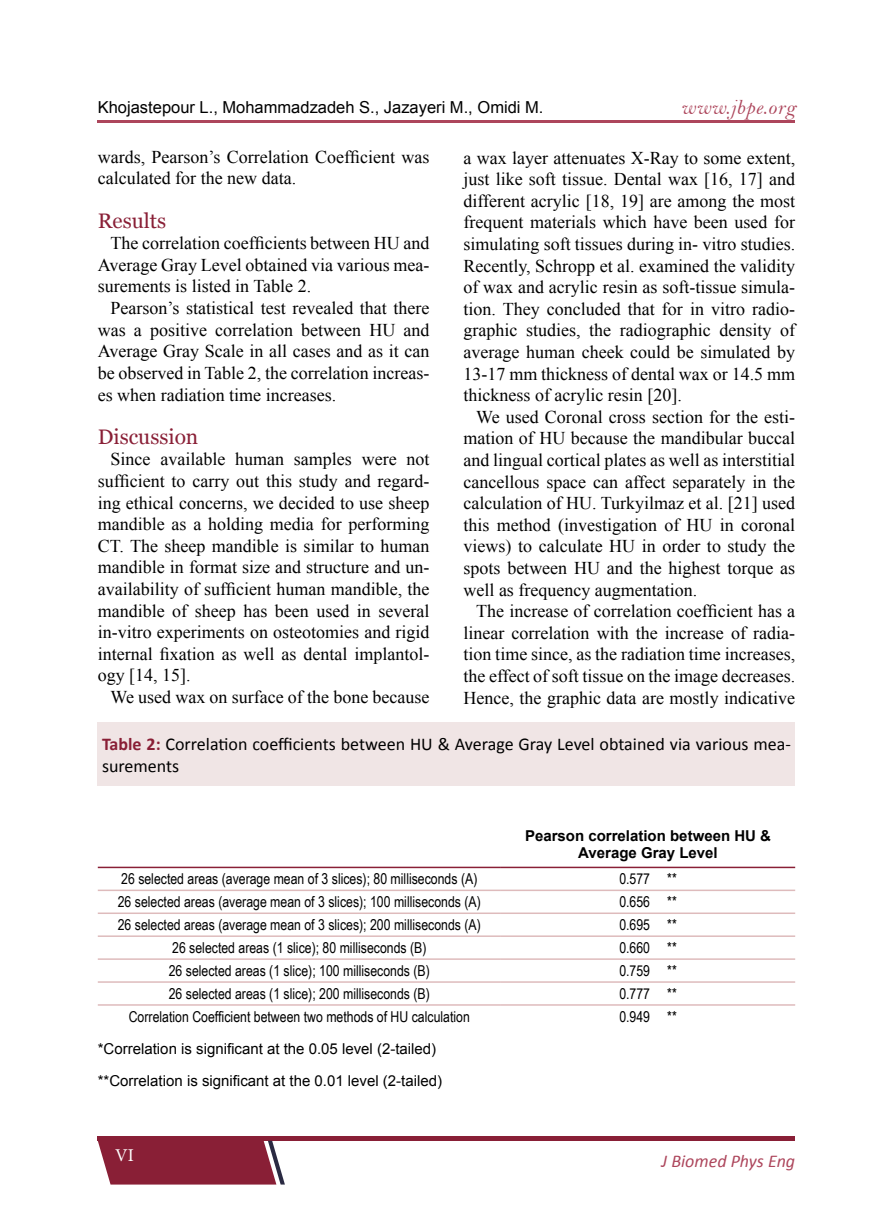
<style>
.page{position:relative;width:893px;height:1212px;background:#fff}
.page>*{position:absolute;margin:0;border:0;box-sizing:border-box;transform-origin:0 0}
.t1{font:21px "Georgia";color:#891f36}
.t2{font:21px "Bell MT Italic";letter-spacing:.03em;color:#ad465c}
.t3{font:18px/21.6px "Times New Roman";color:#000;text-align:justify}
.t4{font:18px/21.6px "Calibri";color:#000}
.t5{font:italic 18px "Calibri";color:#ad465c}
.t6{font:18px "Minion Pro";color:#fff}
.t7{font:16.5px "Arial";color:#000}
.t8{font:15px "Arial Narrow";color:#000}
.t9{font:15px/32.2px "Arial";color:#000}
.t10{font:700 15px/17.2px "Arial";color:#000;text-align:center}
.s1{font-weight:700;color:#891f36}
</style>
<div class="page">
<div style="left:98px;top:1136px;width:697px;height:5px;background:#891f36"></div>
<svg style="left:98px;top:1141px;width:187px;height:43px;background:#913348"></svg>
<hr style="left:98px;top:120px;width:697px;height:2px;background:#ad465c">
<hr style="left:98px;top:889px;width:403px;height:2px;background:#debbbc">
<hr style="left:501px;top:889px;width:294px;height:2px;background:#debbbc">
<hr style="left:98px;top:912px;width:403px;height:2px;background:#debbbc">
<hr style="left:501px;top:912px;width:294px;height:2px;background:#debbbc">
<hr style="left:98px;top:935px;width:403px;height:2px;background:#debbbc">
<hr style="left:501px;top:935px;width:294px;height:2px;background:#debbbc">
<hr style="left:98px;top:958px;width:403px;height:2px;background:#debbbc">
<hr style="left:501px;top:958px;width:294px;height:2px;background:#debbbc">
<hr style="left:98px;top:981px;width:403px;height:2px;background:#debbbc">
<hr style="left:501px;top:981px;width:294px;height:2px;background:#debbbc">
<hr style="left:98px;top:1004px;width:403px;height:2px;background:#debbbc">
<hr style="left:501px;top:1004px;width:294px;height:2px;background:#debbbc">
<hr style="left:98px;top:867px;width:403px;height:1px;background:#891f36">
<hr style="left:501px;top:867px;width:294px;height:1px;background:#891f36">
<div style="left:98px;top:722px;width:697px;height:64px;background:#f0e5e5"></div>
<p class="t7" style="left:98px;top:97px;width:447px">Khojastepour L., Mohammadzadeh S., Jazayeri M., Omidi M.</p>
<p class="t2" style="left:681px;top:94px;width:116px">www.jbpe.org</p>
<p class="t3" style="left:98px;top:146px;width:333px">wards, Pearson’s Correlation Coefficient was calculated for the new data.</p>
<p class="t1" style="left:98px;top:208px;width:70px">Results</p>
<p class="t3" style="left:98px;top:232px;width:333px;text-indent:13px">The correlation coefficients between HU and Average Gray Level obtained via various mea&shy;surements is listed in Table 2.</p>
<p class="t3" style="left:98px;top:297px;width:333px;text-indent:13px">Pearson’s statistical test revealed that there was a positive correlation between HU and Average Gray Scale in all cases and as it can be observed in Table 2, the correlation increas&shy;es when radiation time increases.</p>
<p class="t1" style="left:98px;top:424px;width:102px">Discussion</p>
<p class="t3" style="left:98px;top:448px;width:333px;text-indent:13px">Since available human samples were not sufficient to carry out this study and regard&shy;ing ethical concerns, we decided to use sheep mandible as a holding media for performing CT. The sheep mandible is similar to human mandible in format size and structure and un&shy;availability of sufficient human mandible, the mandible of sheep has been used in several in-vitro experiments on osteotomies and rigid internal fixation as well as dental implantol&shy;ogy [14, 15].</p>
<p class="t3" style="left:111px;top:686px;width:320px">We used wax on surface of the bone because</p>
<p class="t3" style="left:463px;top:146px;width:333px">a wax layer attenuates X-Ray to some extent, just like soft tissue. Dental wax [16, 17] and different acrylic [18, 19] are among the most frequent materials which have been used for simulating soft tissues during in- vitro studies.<br>Recently, Schropp et al. examined the validity of wax and acrylic resin as soft-tissue simula&shy;tion. They concluded that for in vitro radio&shy;graphic studies, the radiographic density of average human cheek could be simulated by 13-17 mm thickness of dental wax or 14.5 mm thickness of acrylic resin [20].</p>
<p class="t3" style="left:463px;top:406px;width:333px;text-indent:13px">We used Coronal cross section for the esti&shy;mation of HU because the mandibular buccal and lingual cortical plates as well as interstitial cancellous space can affect separately in the calculation of HU. Turkyilmaz et al. [21] used this method (investigation of HU in coronal views) to calculate HU in order to study the spots between HU and the highest torque as well as frequency augmentation.</p>
<p class="t3" style="left:463px;top:600px;width:333px;text-indent:13px">The increase of correlation coefficient has a linear correlation with the increase of radia&shy;tion time since, as the radiation time increases, the effect of soft tissue on the image decreases.<br>Hence, the graphic data are mostly indicative</p>
<p class="t4" style="left:102px;top:733px;width:690px"><span class="s1">Table 2:</span> Correlation coefficients between HU &amp; Average Gray Level obtained via various mea&shy;surements</p>
<p class="t10" style="left:525px;top:827px;width:247px">Pearson correlation between HU &amp;<br>Average Gray Level</p>
<p class="t8" style="left:121px;top:868px;width:358px">26 selected areas (average mean of 3 slices); 80 milliseconds (A)</p>
<p class="t8" style="left:619px;top:868px;width:59px">0.577 **</p>
<p class="t8" style="left:118px;top:891px;width:365px">26 selected areas (average mean of 3 slices); 100 milliseconds (A)</p>
<p class="t8" style="left:619px;top:891px;width:59px">0.656 **</p>
<p class="t8" style="left:118px;top:914px;width:365px">26 selected areas (average mean of 3 slices); 200 milliseconds (A)</p>
<p class="t8" style="left:619px;top:914px;width:59px">0.695 **</p>
<p class="t8" style="left:172px;top:937px;width:256px">26 selected areas (1 slice); 80 milliseconds (B)</p>
<p class="t8" style="left:619px;top:937px;width:59px">0.660 **</p>
<p class="t8" style="left:169px;top:960px;width:263px">26 selected areas (1 slice); 100 milliseconds (B)</p>
<p class="t8" style="left:619px;top:960px;width:59px">0.759 **</p>
<p class="t8" style="left:169px;top:983px;width:263px">26 selected areas (1 slice); 200 milliseconds (B)</p>
<p class="t8" style="left:619px;top:983px;width:59px">0.777 **</p>
<p class="t8" style="left:129px;top:1005px;width:343px">Correlation Coefficient between two methods of HU calculation</p>
<p class="t8" style="left:619px;top:1005px;width:59px">0.949 **</p>
<p class="t9" style="left:98px;top:1033px;width:346px">*Correlation is significant at the 0.05 level (2-tailed) **Correlation is significant at the 0.01 level (2-tailed)</p>
<p class="t6" style="left:115px;top:1143px;width:20px">VI</p>
<p class="t5" style="left:661px;top:1148px;width:135px">J Biomed Phys Eng</p>
</div>
